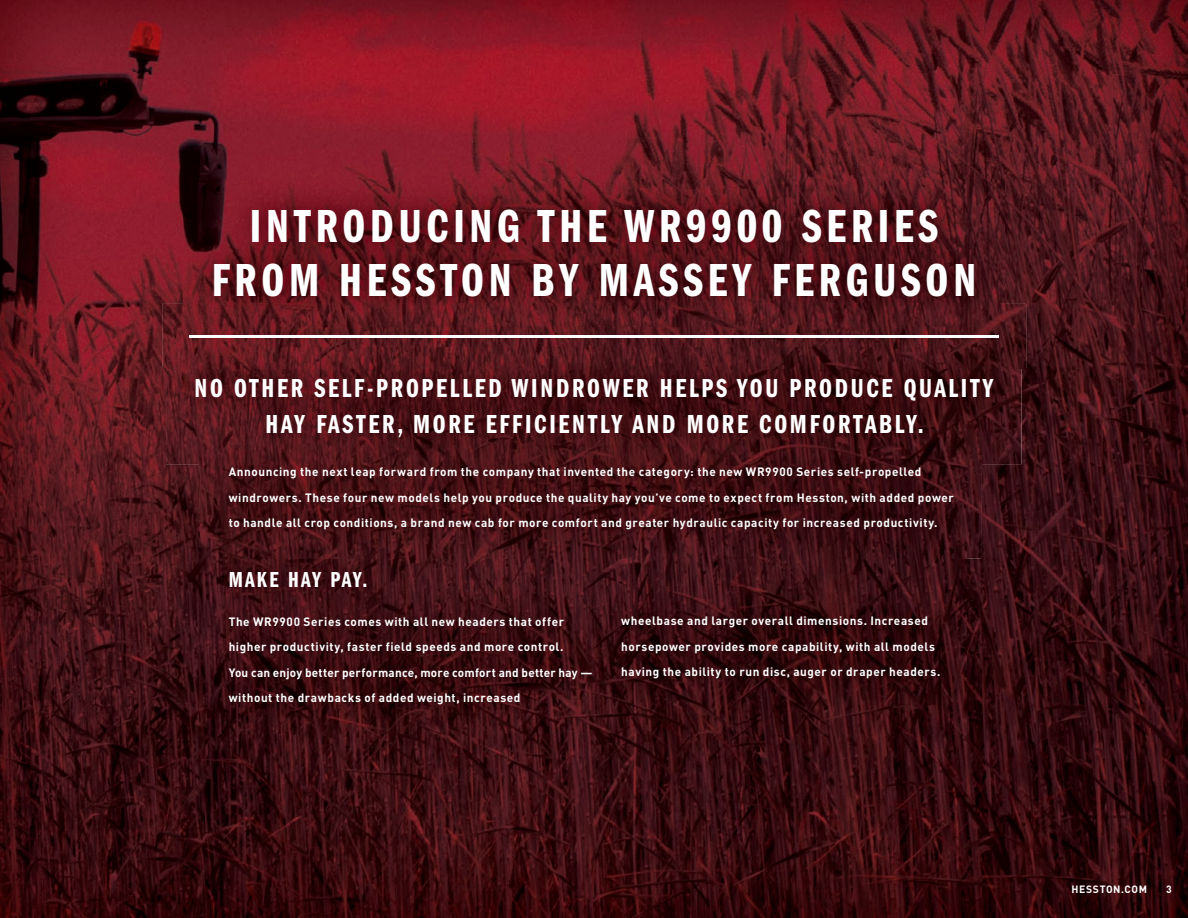
<style>
.page{position:relative;width:1188px;height:918px;background:#fff}
.page>*{position:absolute;margin:0;border:0;box-sizing:border-box;transform-origin:0 0}
.t1{font:48px/54px "Franklin Gothic Demi Cmpr";letter-spacing:.1em;color:#fff;text-align:center}
.t2{font:27px/36px "Franklin Gothic Demi Cmpr";letter-spacing:.1em;color:#fff;text-align:center}
.t3{font:22.5px "Franklin Gothic Demi Cmpr";letter-spacing:.1em;color:#fff}
.t4{font:700 12px/25.5px "DIN";letter-spacing:.045em;color:#fff}
.t5{font:700 10.5px "DIN";letter-spacing:.06em;color:#fff}
</style>
<div class="page">
<img style="left:0;top:0;width:1188px;height:203px">
<img style="left:0;top:203px;width:206px;height:715px">
<img style="left:982px;top:203px;width:206px;height:715px">
<img style="left:930px;top:464px;width:52px;height:454px">
<img style="left:206px;top:733px;width:724px;height:185px">
<img style="left:200px;top:464px;width:781px;height:94px">
<img style="left:200px;top:542px;width:766px;height:191px">
<img style="left:183px;top:179px;width:821px;height:125px">
<img style="left:166px;top:368px;width:855px;height:96px">
<img style="left:162px;top:304px;width:864px;height:64px">
<hr style="left:189px;top:335px;width:810px;height:2px;background:#fff">
<h1 class="t1" style="left:212px;top:200px;width:766px">INTRODUCING THE WR9900 SERIES<br>FROM HESSTON BY MASSEY FERGUSON</h1>
<h2 class="t2" style="left:195px;top:370px;width:800px">NO OTHER SELF-PROPELLED WINDROWER HELPS YOU PRODUCE QUALITY<br>HAY FASTER, MORE EFFICIENTLY AND MORE COMFORTABLY.</h2>
<p class="t4" style="left:229px;top:459px;width:727px">Announcing the next leap forward from the company that invented the category: the new WR9900 Series self-propelled windrowers. These four new models help you produce the quality hay you’ve come to expect from Hesston, with added power to handle all crop conditions, a brand new cab for more comfort and greater hydraulic capacity for increased productivity.</p>
<h3 class="t3" style="left:229px;top:567px;width:140px">MAKE HAY PAY.</h3>
<p class="t4" style="left:229px;top:608px;width:365px">The WR9900 Series comes with all new headers that offer higher productivity, faster field speeds and more control.<br>You can enjoy better performance, more comfort and better hay — without the drawbacks of added weight, increased</p>
<p class="t4" style="left:621px;top:607px;width:321px">wheelbase and larger overall dimensions. Increased horsepower provides more capability, with all models having the ability to run disc, auger or draper headers.</p>
<p class="t5" style="left:1072px;top:883px;width:77px">HESSTON.COM</p>
<p class="t5" style="left:1166px;top:883px;width:7px">3</p>
</div>
